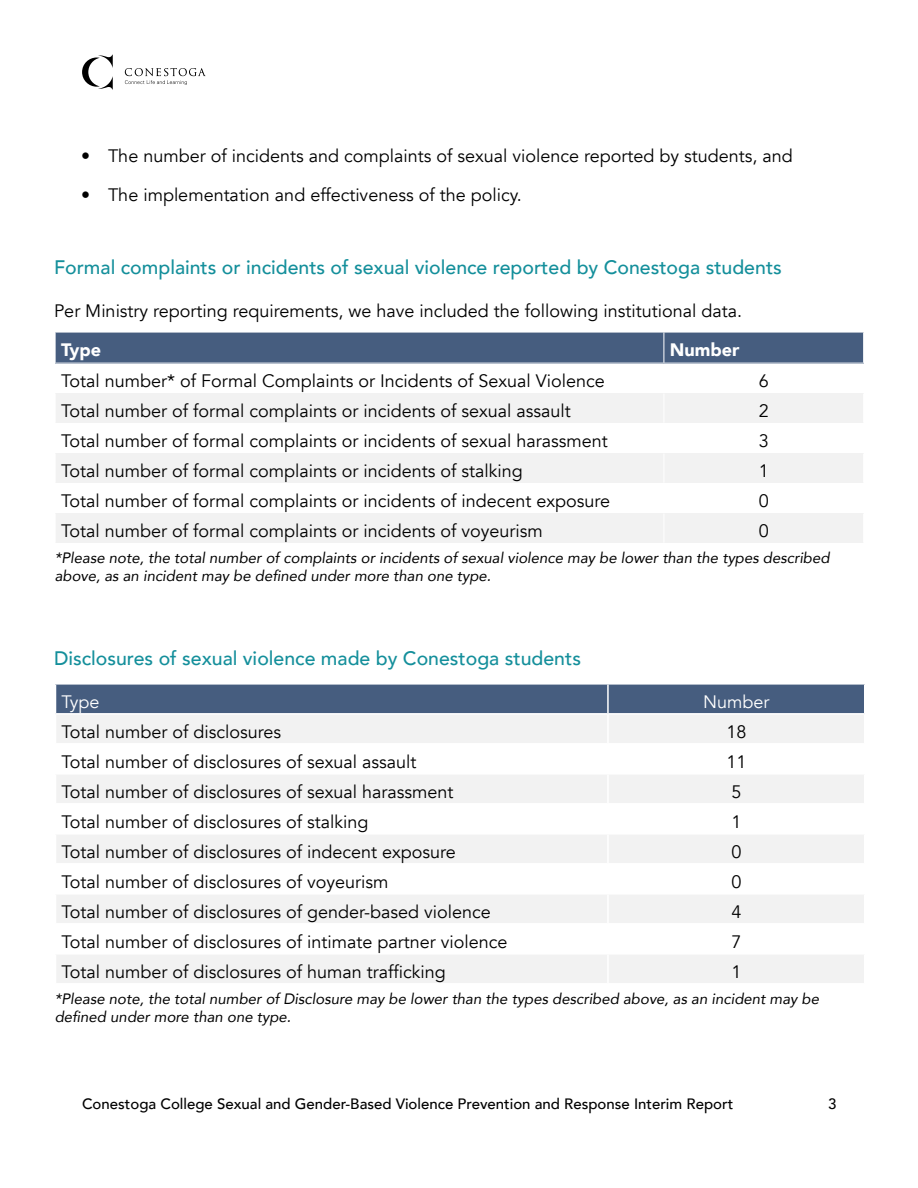
<style>
.page{position:relative;width:918px;height:1188px;background:#fff}
.page>*{position:absolute;margin:0;border:0;box-sizing:border-box;transform-origin:0 0}
.t1{font:500 19.5px "Avenir";color:#148f9b}
.t2{font:18px/30px "Avenir";color:#000}
.t3{font:900 18px "Avenir";color:#fff}
.t4{font:18px "Avenir";color:#fff}
.t5{font:italic 15px/18px "Avenir";color:#000}
.t6{font:500 15px "Avenir";color:#000}
</style>
<div class="page">
<svg style="left:82px;top:54px;width:31px;height:36px"></svg>
<svg style="left:125px;top:68px;width:81px;height:17px"></svg>
<div style="left:55px;top:332px;width:609px;height:31px;background:#465d7f"></div>
<div style="left:664px;top:332px;width:200px;height:31px;background:#465d7f"></div>
<hr style="left:55px;top:332px;width:609px;height:1px;background:#fff">
<hr style="left:664px;top:332px;width:200px;height:1px;background:#fff">
<hr style="left:664px;top:332px;width:1px;height:31px;background:#fff">
<hr style="left:55px;top:332px;width:1px;height:31px;background:#fff">
<div style="left:664px;top:513px;width:200px;height:30px;background:#f2f2f2"></div>
<hr style="left:863px;top:513px;width:1px;height:30px;background:#fff">
<div style="left:55px;top:513px;width:609px;height:30px;background:#f2f2f2"></div>
<hr style="left:55px;top:513px;width:1px;height:30px;background:#fff">
<div style="left:664px;top:453px;width:200px;height:30px;background:#f2f2f2"></div>
<hr style="left:863px;top:453px;width:1px;height:30px;background:#fff">
<div style="left:55px;top:453px;width:609px;height:30px;background:#f2f2f2"></div>
<hr style="left:55px;top:453px;width:1px;height:30px;background:#fff">
<div style="left:664px;top:393px;width:200px;height:30px;background:#f2f2f2"></div>
<hr style="left:863px;top:393px;width:1px;height:30px;background:#fff">
<div style="left:55px;top:393px;width:609px;height:30px;background:#f2f2f2"></div>
<hr style="left:55px;top:393px;width:1px;height:30px;background:#fff">
<hr style="left:863px;top:332px;width:1px;height:31px;background:#fff">
<hr style="left:664px;top:393px;width:1px;height:30px;background:#fff">
<hr style="left:664px;top:453px;width:1px;height:30px;background:#fff">
<hr style="left:664px;top:513px;width:1px;height:30px;background:#fff">
<div style="left:56px;top:684px;width:552px;height:30px;background:#465d7f"></div>
<div style="left:608px;top:684px;width:257px;height:30px;background:#465d7f"></div>
<hr style="left:608px;top:683px;width:257px;height:2px;background:#fff">
<div style="left:608px;top:714px;width:257px;height:30px;background:#f2f2f2"></div>
<hr style="left:608px;top:713px;width:257px;height:2px;background:#fff">
<hr style="left:55px;top:683px;width:553px;height:2px;background:#fff">
<div style="left:56px;top:714px;width:552px;height:30px;background:#f2f2f2"></div>
<hr style="left:55px;top:713px;width:553px;height:2px;background:#fff">
<div style="left:56px;top:954px;width:552px;height:30px;background:#f2f2f2"></div>
<div style="left:56px;top:894px;width:552px;height:30px;background:#f2f2f2"></div>
<div style="left:56px;top:834px;width:552px;height:30px;background:#f2f2f2"></div>
<div style="left:56px;top:774px;width:552px;height:30px;background:#f2f2f2"></div>
<hr style="left:607px;top:685px;width:2px;height:28px;background:#fff">
<hr style="left:607px;top:715px;width:2px;height:28px;background:#fff">
<div style="left:608px;top:774px;width:257px;height:30px;background:#f2f2f2"></div>
<hr style="left:607px;top:775px;width:2px;height:28px;background:#fff">
<div style="left:608px;top:834px;width:257px;height:30px;background:#f2f2f2"></div>
<hr style="left:607px;top:835px;width:2px;height:28px;background:#fff">
<div style="left:608px;top:894px;width:257px;height:30px;background:#f2f2f2"></div>
<hr style="left:607px;top:895px;width:2px;height:28px;background:#fff">
<div style="left:608px;top:954px;width:257px;height:30px;background:#f2f2f2"></div>
<hr style="left:607px;top:955px;width:2px;height:28px;background:#fff">
<hr style="left:608px;top:983px;width:257px;height:2px;background:#fff">
<hr style="left:55px;top:983px;width:553px;height:2px;background:#fff">
<hr style="left:864px;top:955px;width:2px;height:28px;background:#fff">
<hr style="left:608px;top:953px;width:257px;height:2px;background:#fff">
<hr style="left:55px;top:953px;width:553px;height:2px;background:#fff">
<hr style="left:608px;top:923px;width:257px;height:2px;background:#fff">
<hr style="left:55px;top:923px;width:553px;height:2px;background:#fff">
<hr style="left:864px;top:895px;width:2px;height:28px;background:#fff">
<hr style="left:608px;top:893px;width:257px;height:2px;background:#fff">
<hr style="left:55px;top:893px;width:553px;height:2px;background:#fff">
<hr style="left:608px;top:863px;width:257px;height:2px;background:#fff">
<hr style="left:55px;top:863px;width:553px;height:2px;background:#fff">
<hr style="left:864px;top:835px;width:2px;height:28px;background:#fff">
<hr style="left:608px;top:833px;width:257px;height:2px;background:#fff">
<hr style="left:55px;top:833px;width:553px;height:2px;background:#fff">
<hr style="left:608px;top:803px;width:257px;height:2px;background:#fff">
<hr style="left:55px;top:803px;width:553px;height:2px;background:#fff">
<hr style="left:864px;top:775px;width:2px;height:28px;background:#fff">
<hr style="left:608px;top:773px;width:257px;height:2px;background:#fff">
<hr style="left:55px;top:773px;width:553px;height:2px;background:#fff">
<hr style="left:608px;top:743px;width:257px;height:2px;background:#fff">
<hr style="left:55px;top:743px;width:553px;height:2px;background:#fff">
<hr style="left:864px;top:685px;width:2px;height:28px;background:#fff">
<hr style="left:864px;top:715px;width:2px;height:28px;background:#fff">
<p class="t2" style="left:81px;top:141px;width:713px">• The number of incidents and complaints of sexual violence reported by students, and</p>
<p class="t2" style="left:81px;top:181px;width:442px">• The implementation and effectiveness of the policy.</p>
<h2 class="t1" style="left:54px;top:250px;width:729px">Formal complaints or incidents of sexual violence reported by Conestoga students</h2>
<p class="t2" style="left:54px;top:296px;width:690px">Per Ministry reporting requirements, we have included the following institutional data.</p>
<p class="t3" style="left:61px;top:334px;width:42px">Type</p>
<p class="t3" style="left:670px;top:334px;width:71px">Number</p>
<p class="t2" style="left:61px;top:366px;width:545px">Total number* of Formal Complaints or Incidents of Sexual Violence</p>
<p class="t2" style="left:759px;top:366px;width:12px">6</p>
<p class="t2" style="left:61px;top:396px;width:511px">Total number of formal complaints or incidents of sexual assault</p>
<p class="t2" style="left:759px;top:396px;width:12px">2</p>
<p class="t2" style="left:61px;top:426px;width:548px">Total number of formal complaints or incidents of sexual harassment</p>
<p class="t2" style="left:759px;top:426px;width:12px">3</p>
<p class="t2" style="left:61px;top:456px;width:463px">Total number of formal complaints or incidents of stalking</p>
<p class="t2" style="left:759px;top:456px;width:12px">1</p>
<p class="t2" style="left:61px;top:486px;width:550px">Total number of formal complaints or incidents of indecent exposure</p>
<p class="t2" style="left:759px;top:486px;width:12px">0</p>
<p class="t2" style="left:61px;top:516px;width:483px">Total number of formal complaints or incidents of voyeurism</p>
<p class="t2" style="left:759px;top:516px;width:12px">0</p>
<p class="t5" style="left:55px;top:549px;width:776px">*Please note, the total number of complaints or incidents of sexual violence may be lower than the types described above, as an incident may be defined under more than one type.</p>
<h2 class="t1" style="left:54px;top:641px;width:529px">Disclosures of sexual violence made by Conestoga students</h2>
<p class="t4" style="left:62px;top:691px;width:40px">Type</p>
<p class="t4" style="left:703px;top:691px;width:68px">Number</p>
<p class="t2" style="left:62px;top:717px;width:447px">Total number of disclosures<br>Total number of disclosures of sexual assault<br>Total number of disclosures of sexual harassment<br>Total number of disclosures of stalking<br>Total number of disclosures of indecent exposure<br>Total number of disclosures of voyeurism<br>Total number of disclosures of gender-based violence Total number of disclosures of intimate partner violence</p>
<p class="t2" style="left:62px;top:957px;width:386px">Total number of disclosures of human trafficking</p>
<p class="t2" style="left:726px;top:717px;width:22px">18<br>11<br>5<br>1<br>0<br>0<br>4<br>7<br>1</p>
<p class="t5" style="left:55px;top:990px;width:766px">*Please note, the total number of Disclosure may be lower than the types described above, as an incident may be defined under more than one type.</p>
<p class="t6" style="left:82px;top:1091px;width:653px">Conestoga College Sexual and Gender-Based Violence Prevention and Response Interim Report</p>
<p class="t6" style="left:828px;top:1091px;width:10px">3</p>
</div>
